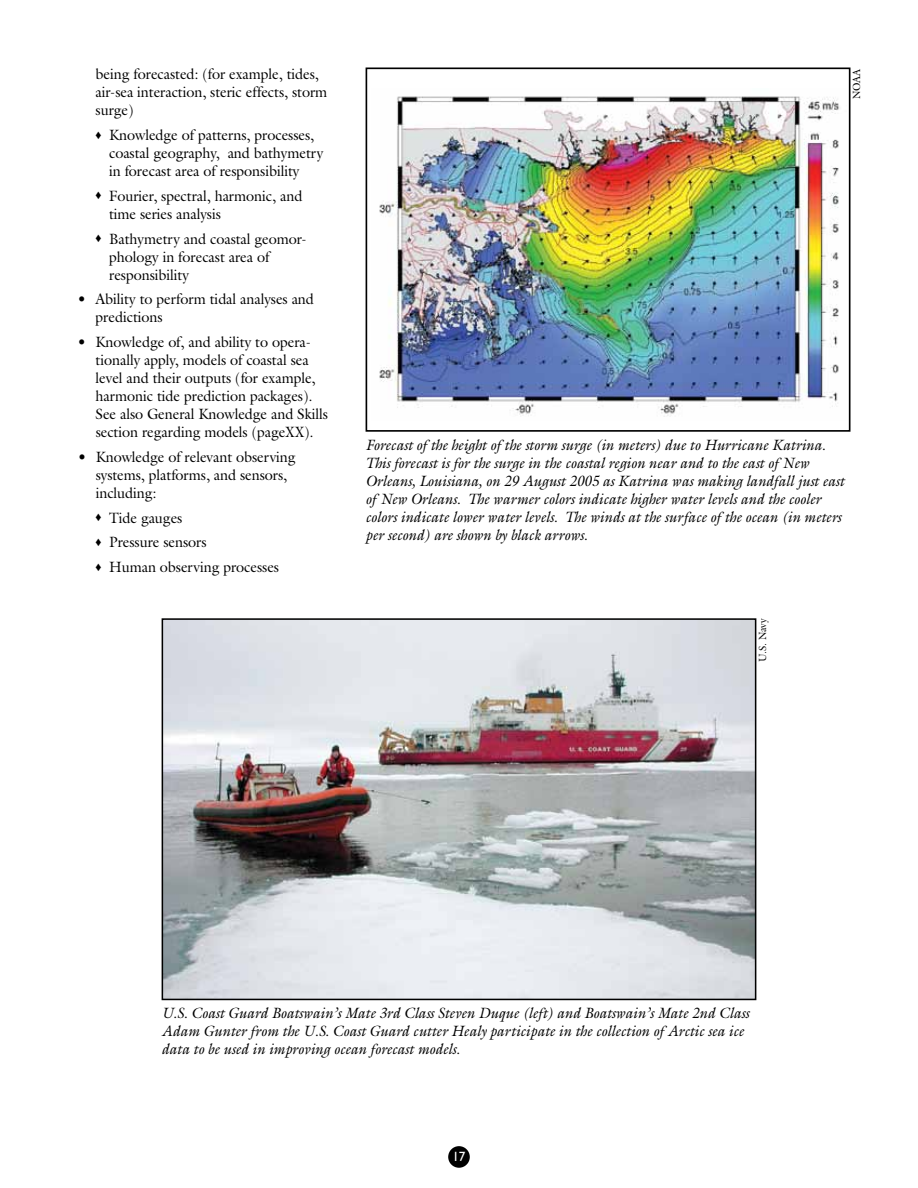
<style>
.page{position:relative;width:918px;height:1188px;background:#fff}
.page>*{position:absolute;margin:0;border:0;box-sizing:border-box;transform-origin:0 0}
.t1{font:15px/18px "Galliard";letter-spacing:-.005em;color:#000;scale:.96 1}
.t2{font:italic 15px/18px "Galliard";letter-spacing:-.005em;color:#000;scale:.96 1}
.t3{font:13.5px "Gill Sans";color:#fff}
.t4{font:10.5px "Galliard";color:#000;scale:.96 1}
</style>
<div class="page">
<div style="left:448px;top:1146px;width:22px;height:22px;background:#000;border-radius:50%"></div>
<img style="left:379px;top:96px;width:461px;height:321px">
<div style="left:366px;top:68px;width:485px;height:364px;border:2px solid #000"></div>
<img style="left:165px;top:621px;width:588px;height:376px">
<div style="left:162px;top:618px;width:594px;height:382px;border:2px solid #000"></div>
<p class="t1" style="left:96px;top:65px;width:243px">being forecasted: (for example, tides, air-sea interaction, steric effects, storm surge)</p>
<p class="t1" style="left:109px;top:126px;width:225px;text-indent:-13px">♦ Knowledge of patterns, processes, coastal geography, and bathymetry in forecast area of responsibility</p>
<p class="t1" style="left:109px;top:187px;width:203px;text-indent:-14px">♦ Fourier, spectral, harmonic, and time series analysis</p>
<p class="t1" style="left:109px;top:229px;width:207px;text-indent:-13px">♦ Bathymetry and coastal geomor&shy;phology in forecast area of responsibility</p>
<p class="t1" style="left:96px;top:290px;width:229px;text-indent:-18px">• Ability to perform tidal analyses and predictions</p>
<p class="t1" style="left:96px;top:333px;width:244px;text-indent:-18px">• Knowledge of, and ability to opera&shy;tionally apply, models of coastal sea level and their outputs (for example, harmonic tide prediction packages).<br>See also General Knowledge and Skills section regarding models (pageXX).</p>
<p class="t1" style="left:96px;top:448px;width:210px;text-indent:-18px">• Knowledge of relevant observing systems, platforms, and sensors, including:</p>
<p class="t1" style="left:96px;top:505px;width:193px;line-height:24.8px">♦ Tide gauges<br>♦ Pressure sensors<br>♦ Human observing processes</p>
<p class="t4" style="left:850px;top:99px;width:34px;rotate:-90deg">NOAA</p>
<p class="t2" style="left:366px;top:435px;width:500px">Forecast of the height of the storm surge (in meters) due to Hurricane Katrina.<br>This forecast is for the surge in the coastal region near and to the east of New Orleans, Louisiana, on 29 August 2005 as Katrina was making landfall just east of New Orleans. The warmer colors indicate higher water levels and the cooler colors indicate lower water levels. The winds at the surface of the ocean (in meters per second) are shown by black arrows.</p>
<p class="t4" style="left:756px;top:662px;width:48px;rotate:-90deg">U.S. Navy</p>
<p class="t2" style="left:162px;top:1004px;width:614px">U.S. Coast Guard Boatswain’s Mate 3rd Class Steven Duque (left) and Boatswain’s Mate 2nd Class<br>Adam Gunter from the U.S. Coast Guard cutter Healy participate in the collection of Arctic sea ice data to be used in improving ocean forecast models.</p>
<p class="t3" style="left:452px;top:1148px;width:15px">17</p>
</div>
